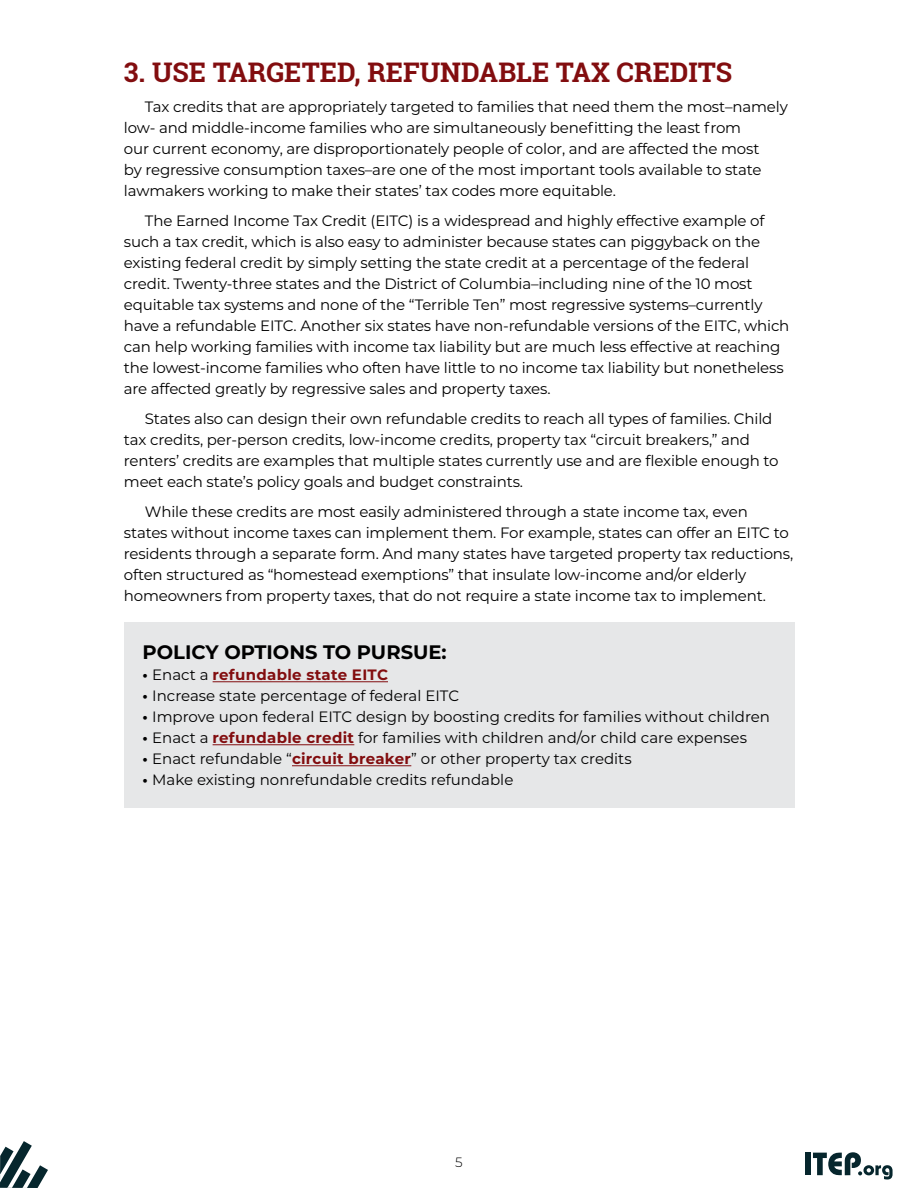
<style>
.page{position:relative;width:918px;height:1188px;background:#fff}
.page>*{position:absolute;margin:0;border:0;box-sizing:border-box;transform-origin:0 0}
.Section_Header_Serif{font:700 27px "Roboto Slab";color:#820d0f}
.Body{font:700 19.5px "Montserrat";color:#000}
.Body-2{font:15px/21px "Montserrat";letter-spacing:-.01em;color:#000}
.Body-3{font:700 15px "Montserrat";letter-spacing:.02em;color:#820d0f}
.t1{font:300 13.5px "Montserrat";color:#000}
.s1{color:#000}
.s2{font-weight:400;color:#000}
.s3{font-weight:700}
.s4{font-weight:700;color:#820d0f}
</style>
<div class="page">
<svg style="left:0;top:1141px;width:48px;height:47px"></svg>
<div style="left:805px;top:1153px;width:6px;height:22px;background:#06262d"></div>
<svg style="left:813px;top:1152px;width:80px;height:28px"></svg>
<div style="left:125px;top:622px;width:670px;height:186px;background:#e6e7e8"></div>
<hr style="left:213px;top:681px;width:175px;height:1px;background:#820d0f">
<hr style="left:213px;top:744px;width:141px;height:1px;background:#820d0f">
<hr style="left:292px;top:765px;width:119px;height:1px;background:#820d0f">
<p class="Section_Header_Serif" style="left:124px;top:54px;width:610px">3. USE TARGETED, REFUNDABLE TAX CREDITS</p>
<p class="Body-2" style="left:124px;top:96px;width:665px;text-indent:21px">Tax credits that are appropriately targeted to families that need them the most–namely low- and middle-income families who are simultaneously benefitting the least from<br>our current economy, are disproportionately people of color, and are affected the most<br>by regressive consumption taxes–are one of the most important tools available to state lawmakers working to make their states’ tax codes more equitable.</p>
<p class="Body-2" style="left:124px;top:210px;width:667px;text-indent:21px">The Earned Income Tax Credit (EITC) is a widespread and highly effective example of such a tax credit, which is also easy to administer because states can piggyback on the existing federal credit by simply setting the state credit at a percentage of the federal credit. Twenty-three states and the District of Columbia–including nine of the 10 most equitable tax systems and none of the “Terrible Ten” most regressive systems–currently have a refundable EITC. Another six states have non-refundable versions of the EITC, which can help working families with income tax liability but are much less effective at reaching the lowest-income families who often have little to no income tax liability but nonetheless are affected greatly by regressive sales and property taxes.</p>
<p class="Body-2" style="left:124px;top:408px;width:656px;text-indent:21px">States also can design their own refundable credits to reach all types of families. Child tax credits, per-person credits, low-income credits, property tax “circuit breakers,” and renters’ credits are examples that multiple states currently use and are flexible enough to meet each state’s policy goals and budget constraints.</p>
<p class="Body-2" style="left:124px;top:501px;width:671px;text-indent:21px">While these credits are most easily administered through a state income tax, even states without income taxes can implement them. For example, states can offer an EITC to residents through a separate form. And many states have targeted property tax reductions, often structured as “homestead exemptions” that insulate low-income and/or elderly homeowners from property taxes, that do not require a state income tax to implement.</p>
<p class="Body" style="left:143px;top:638px;width:306px">POLICY OPTIONS TO PURSUE:</p>
<p class="Body-3" style="left:143px;top:664px;width:247px"><span class="s1">•</span> <span class="s2">Enact a</span> refundable state EITC</p>
<p class="Body-2" style="left:143px;top:685px;width:318px"><span class="s3">•</span> Increase state percentage of federal EITC</p>
<p class="Body-2" style="left:143px;top:706px;width:629px"><span class="s3">•</span> Improve upon federal EITC design by boosting credits for families without children</p>
<p class="Body-2" style="left:143px;top:727px;width:606px"><span class="s3">•</span> Enact a <span class="s4">refundable credit</span> for families with children and/or child care expenses</p>
<p class="Body-2" style="left:143px;top:748px;width:491px"><span class="s3">•</span> Enact refundable “<span class="s4">circuit breaker</span>” or other property tax credits</p>
<p class="Body-2" style="left:143px;top:769px;width:372px"><span class="s3">•</span> Make existing nonrefundable credits refundable</p>
<p class="t1" style="left:455px;top:1153px;width:9px">5</p>
</div>
